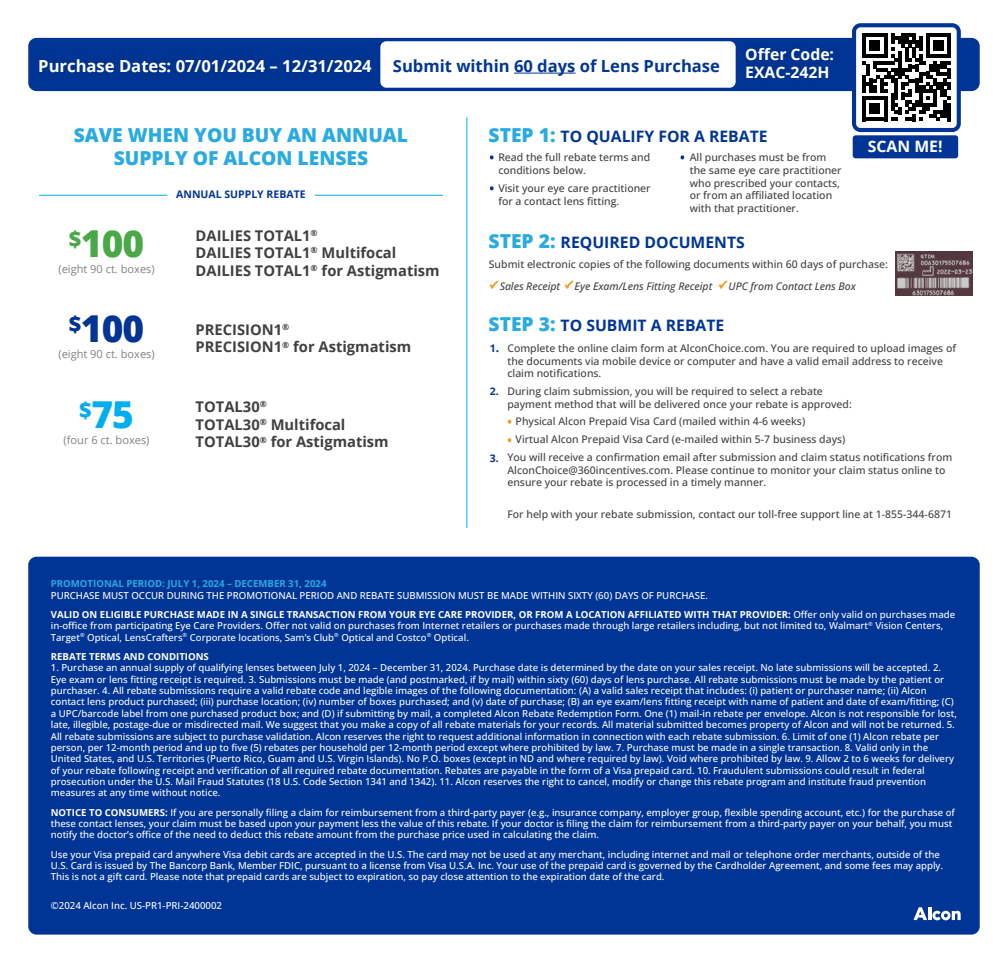
<style>
.page{position:relative;width:1008px;height:961px;background:#fff}
.page>*{position:absolute;margin:0;border:0;box-sizing:border-box;transform-origin:0 0}
.t1{font:800 37.1px "Open Sans";color:#49a848}
.t2{font:800 37.1px "Open Sans";color:#003595}
.t3{font:800 37.1px "Open Sans";color:#00aeef}
.t4{font:800 19.25px/23.1px "Open Sans";color:#29aae1;text-align:center}
.t5{font:700 16.62px "Open Sans";color:#fff}
.t6{font:700 16.62px "Open Sans";color:#003595}
.t7{font:700 15.75px "Open Sans";color:#003595}
.t8{font:700 15.75px/18.9px "Open Sans";color:#fff}
.t9{font:700 14.7px/17.7px "Open Sans";color:#404041}
.t10{font:11.03px "Open Sans";color:#808184}
.t11{font:500 10.5px/12.6px "Open Sans";color:#404041}
.t12{font:italic 500 10.5px "Open Sans";letter-spacing:-.005em;color:#404041}
.t13{font:700 10.5px "Open Sans";color:#003595}
.t14{font:500 9.62px/11.4px "Open Sans";color:#fff}
.t15{font:700 9.62px "Open Sans";color:#29aae1}
.t16{font:700 9.62px "Open Sans";color:#fff}
.s1{font-weight:800;font-size:19.25px;color:#29aae1}
.s2{font-size:12.25px}
.s3{font-weight:700}
</style>
<div class="page">
<div style="left:28px;top:557px;width:952px;height:377px;background:#003595;border-radius:8px"></div>
<div style="left:28px;top:38px;width:952px;height:53px;background:#003595;border-radius:8px"></div>
<div style="left:380px;top:41px;width:356px;height:47px;background:#fff;border-radius:6px"></div>
<img style="left:28px;top:41px;width:361px;height:51px">
<hr style="left:514px;top:73px;width:62px;height:1px;background:#003595">
<svg style="left:852px;top:23px;width:109px;height:109px"></svg>
<div style="left:853px;top:135px;width:105px;height:23px;background:#003595;border-radius:3px"></div>
<svg style="left:490px;top:155px;width:4px;height:4px"></svg>
<svg style="left:490px;top:186px;width:4px;height:4px"></svg>
<svg style="left:681px;top:155px;width:3px;height:4px"></svg>
<img style="left:895px;top:252px;width:77px;height:43px">
<svg style="left:508px;top:420px;width:3px;height:4px"></svg>
<svg style="left:508px;top:438px;width:3px;height:4px"></svg>
<hr style="left:466px;top:117px;width:1px;height:411px;background:#00aeef">
<svg style="left:913px;top:907px;width:48px;height:13px"></svg>
<hr style="left:39px;top:195px;width:128px;height:1px;background:#00aeef">
<hr style="left:315px;top:195px;width:128px;height:1px;background:#00aeef">
<svg style="left:489px;top:280px;width:10px;height:9px"></svg>
<svg style="left:564px;top:280px;width:9px;height:9px"></svg>
<svg style="left:718px;top:280px;width:9px;height:9px"></svg>
<h3 class="t5" style="left:38px;top:54px;width:335px">Purchase Dates: 07/01/2024 – 12/31/2024</h3>
<h3 class="t8" style="left:745px;top:44px;width:90px">Offer Code:<br>EXAC-242H</h3>
<h3 class="t6" style="left:393px;top:54px;width:329px">Submit within 60 days of Lens Purchase</h3>
<h2 class="t4" style="left:74px;top:122px;width:336px">SAVE WHEN YOU BUY AN ANNUAL<br>SUPPLY OF ALCON LENSES</h2>
<p class="t13" style="left:176px;top:187px;width:131px">ANNUAL SUPPLY REBATE</p>
<h1 class="t1" style="left:69px;top:215px;width:77px"><sup>$</sup>100</h1>
<p class="t10" style="left:58px;top:261px;width:98px">(eight 90 ct. boxes)</p>
<h1 class="t2" style="left:69px;top:300px;width:77px"><sup>$</sup>100</h1>
<p class="t10" style="left:58px;top:346px;width:98px">(eight 90 ct. boxes)</p>
<h3 class="t9" style="left:196px;top:226px;width:246px">DAILIES TOTAL1<sup>®<br></sup>DAILIES TOTAL1<sup>®</sup> Multifocal<br>DAILIES TOTAL1<sup>®</sup> for Astigmatism</h3>
<h3 class="t9" style="left:196px;top:320px;width:217px">PRECISION1<sup>®<br></sup>PRECISION1<sup>®</sup> for Astigmatism</h3>
<h1 class="t3" style="left:79px;top:386px;width:56px"><sup>$</sup>75</h1>
<p class="t10" style="left:64px;top:432px;width:87px">(four 6 ct. boxes)</p>
<h3 class="t9" style="left:196px;top:397px;width:195px">TOTAL30<sup>®<br></sup>TOTAL30<sup>®</sup> Multifocal<br>TOTAL30<sup>®</sup> for Astigmatism</h3>
<h3 class="t7" style="left:489px;top:125px;width:281px"><span class="s1">STEP 1:</span> TO QUALIFY FOR A REBATE</h3>
<p class="t11" style="left:498px;top:151px;width:153px">Read the full rebate terms and conditions below.</p>
<p class="t11" style="left:498px;top:181px;width:154px">Visit your eye care practitioner for a contact lens fitting.</p>
<p class="t11" style="left:690px;top:151px;width:153px">All purchases must be from the same eye care practitioner who prescribed your contacts, or from an affiliated location with that practitioner.</p>
<h3 class="t7" style="left:489px;top:231px;width:258px"><span class="s1">STEP 2:</span> REQUIRED DOCUMENTS</h3>
<h3 class="t8" style="left:868px;top:137px;width:76px">SCAN ME!</h3>
<p class="t11" style="left:489px;top:258px;width:401px">Submit electronic copies of the following documents within 60 days of purchase:</p>
<p class="t12" style="left:500px;top:278px;width:62px">Sales Receipt</p>
<p class="t12" style="left:575px;top:278px;width:139px">Eye Exam/Lens Fitting Receipt</p>
<p class="t12" style="left:729px;top:278px;width:129px">UPC from Contact Lens Box</p>
<h3 class="t7" style="left:489px;top:314px;width:237px"><span class="s1">STEP 3:</span> TO SUBMIT A REBATE</h3>
<p class="t13" style="left:490px;top:341px;width:11px">1<span class="s2">.</span></p>
<p class="t13" style="left:490px;top:383px;width:10px">2.</p>
<p class="t13" style="left:490px;top:450px;width:10px">3.</p>
<p class="t11" style="left:507px;top:341px;width:450px">Complete the online claim form at AlconChoice.com. You are required to upload images of the documents via mobile device or computer and have a valid email address to receive claim notifications.</p>
<p class="t11" style="left:507px;top:385px;width:346px">During claim submission, you will be required to select a rebate payment method that will be delivered once your rebate is approved:</p>
<p class="t11" style="left:516px;top:415px;width:291px">Physical Alcon Prepaid Visa Card (mailed within 4-6 weeks)</p>
<p class="t11" style="left:516px;top:433px;width:331px">Virtual Alcon Prepaid Visa Card (e-mailed within 5-7 business days)</p>
<p class="t11" style="left:507px;top:451px;width:446px">You will receive a confirmation email after submission and claim status notifications from</p>
<p class="t11" style="left:507px;top:463px;width:440px">AlconChoice@360incentives.com. Please continue to monitor your claim status online to ensure your rebate is processed in a timely manner.</p>
<p class="t11" style="left:507px;top:508px;width:446px">For help with your rebate submission, contact our toll-free support line at 1-855-344-6871</p>
<p class="t15" style="left:51px;top:577px;width:277px">PROMOTIONAL PERIOD: JULY 1, 2024 – DECEMBER 31, 2024</p>
<p class="t14" style="left:51px;top:585px;width:906px;line-height:19.2px">PURCHASE MUST OCCUR DURING THE PROMOTIONAL PERIOD AND REBATE SUBMISSION MUST BE MADE WITHIN SIXTY (60) DAYS OF PURCHASE.<br><span class="s3">VALID ON ELIGIBLE PURCHASE MADE IN A SINGLE TRANSACTION FROM YOUR EYE CARE PROVIDER, OR FROM A LOCATION AFFILIATED WITH THAT PROVIDER:</span> Offer only valid on purchases made</p>
<p class="t14" style="left:51px;top:620px;width:894px">in-office from participating Eye Care Providers. Offer not valid on purchases from Internet retailers or purchases made through large retailers including, but not limited to, Walmart<sup>®</sup> Vision Centers,<br>Target<sup>®</sup> Optical, LensCrafters<sup>®</sup> Corporate locations, Sam’s Club<sup>®</sup> Optical and Costco<sup>®</sup> Optical.</p>
<p class="t16" style="left:51px;top:649px;width:160px">REBATE TERMS AND CONDITIONS</p>
<p class="t14" style="left:51px;top:662px;width:908px">1. Purchase an annual supply of qualifying lenses between July 1, 2024 – December 31, 2024. Purchase date is determined by the date on your sales receipt. No late submissions will be accepted. 2.<br>Eye exam or lens fitting receipt is required. 3. Submissions must be made (and postmarked, if by mail) within sixty (60) days of lens purchase. All rebate submissions must be made by the patient or purchaser. 4. All rebate submissions require a valid rebate code and legible images of the following documentation: (A) a valid sales receipt that includes: (i) patient or purchaser name; (ii) Alcon contact lens product purchased; (iii) purchase location; (iv) number of boxes purchased; and (v) date of purchase; (B) an eye exam/lens fitting receipt with name of patient and date of exam/fitting; (C) a UPC/barcode label from one purchased product box; and (D) if submitting by mail, a completed Alcon Rebate Redemption Form. One (1) mail-in rebate per envelope. Alcon is not responsible for lost, late, illegible, postage-due or misdirected mail. We suggest that you make a copy of all rebate materials for your records. All material submitted becomes property of Alcon and will not be returned. 5.<br>All rebate submissions are subject to purchase validation. Alcon reserves the right to request additional information in connection with each rebate submission. 6. Limit of one (1) Alcon rebate per person, per 12-month period and up to five (5) rebates per household per 12-month period except where prohibited by law. 7. Purchase must be made in a single transaction. 8. Valid only in the United States, and U.S. Territories (Puerto Rico, Guam and U.S. Virgin Islands). No P.O. boxes (except in ND and where required by law). Void where prohibited by law. 9. Allow 2 to 6 weeks for delivery of your rebate following receipt and verification of all required rebate documentation. Rebates are payable in the form of a Visa prepaid card. 10. Fraudulent submissions could result in federal prosecution under the U.S. Mail Fraud Statutes (18 U.S. Code Section 1341 and 1342). 11. Alcon reserves the right to cancel, modify or change this rebate program and institute fraud prevention measures at any time without notice.</p>
<p class="t14" style="left:51px;top:806px;width:906px"><span class="s3">NOTICE TO CONSUMERS:</span> If you are personally filing a claim for reimbursement from a third-party payer (e.g., insurance company, employer group, flexible spending account, etc.) for the purchase of these contact lenses, your claim must be based upon your payment less the value of this rebate. If your doctor is filing the claim for reimbursement from a third-party payer on your behalf, you must notify the doctor’s office of the need to deduct this rebate amount from the purchase price used in calculating the claim.</p>
<p class="t14" style="left:51px;top:848px;width:894px">Use your Visa prepaid card anywhere Visa debit cards are accepted in the U.S. The card may not be used at any merchant, including internet and mail or telephone order merchants, outside of the<br>U.S. Card is issued by The Bancorp Bank, Member FDIC, pursuant to a license from Visa U.S.A. Inc. Your use of the prepaid card is governed by the Cardholder Agreement, and some fees may apply.<br>This is not a gift card. Please note that prepaid cards are subject to expiration, so pay close attention to the expiration date of the card.</p>
<p class="t14" style="left:51px;top:900px;width:173px">©2024 Alcon Inc. US-PR1-PRI-2400002</p>
</div>
